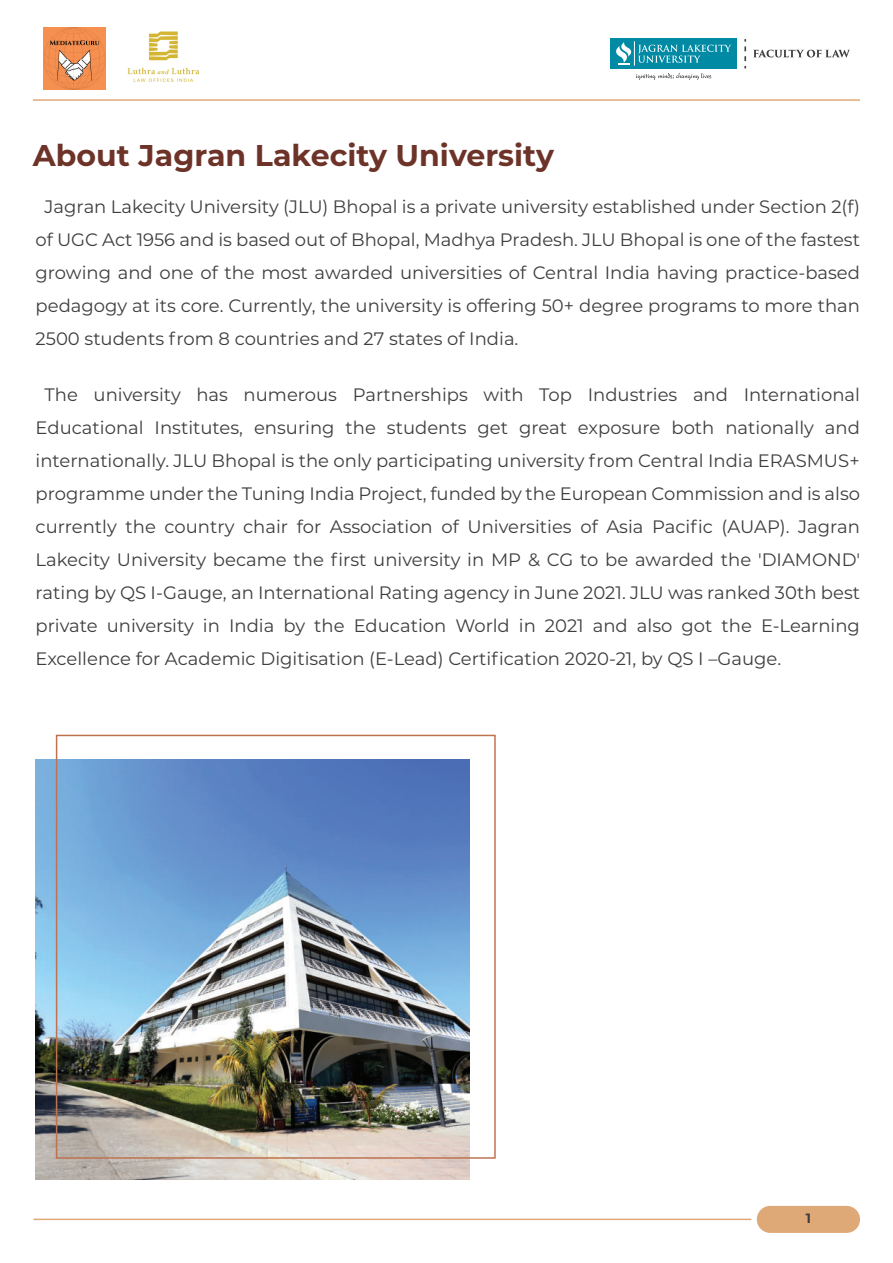
<style>
.page{position:relative;width:893px;height:1263px;background:#fff}
.page>*{position:absolute;margin:0;border:0;box-sizing:border-box;transform-origin:0 0}
.t1{font:700 30px "Montserrat";color:#6d3328}
.t2{font:18px/33px "Montserrat";color:#3e3e3f;text-align:justify}
.t3{font:700 13.5px "Montserrat";color:#3e3e3f}
</style>
<div class="page">
<svg style="left:636px;top:73px;width:75px;height:7px"></svg>
<div style="left:611px;top:39px;width:126px;height:30px;background:#008aa4"></div>
<svg style="left:616px;top:41px;width:115px;height:25px"></svg>
<svg style="left:754px;top:50px;width:96px;height:7px"></svg>
<svg style="left:744px;top:39px;width:2px;height:29px"></svg>
<div style="left:757px;top:1206px;width:103px;height:27px;background:#dfa877;border-radius:14px"></div>
<hr style="left:33px;top:1218px;width:718px;height:2px;background:#dfa877">
<hr style="left:33px;top:99px;width:827px;height:2px;background:#dfa877">
<img style="left:36px;top:760px;width:434px;height:419px">
<div style="left:56px;top:735px;width:440px;height:424px;border:2px solid #be7250"></div>
<img style="left:44px;top:28px;width:61px;height:61px">
<img style="left:127px;top:31px;width:73px;height:51px">
<h1 class="t1" style="left:33px;top:134px;width:522px">About Jagran Lakecity University</h1>
<p class="t2" style="left:36px;top:190px;width:826px;text-indent:9px">Jagran Lakecity University (JLU) Bhopal is a private university established under Section 2(f) of UGC Act 1956 and is based out of Bhopal, Madhya Pradesh. JLU Bhopal is one of the fastest growing and one of the most awarded universities of Central India having practice-based pedagogy at its core. Currently, the university is offering 50+ degree programs to more than 2500 students from 8 countries and 27 states of India.</p>
<p class="t2" style="left:36px;top:377px;width:826px;text-indent:9px">The university has numerous Partnerships with Top Industries and International Educational Institutes, ensuring the students get great exposure both nationally and internationally. JLU Bhopal is the only participating university from Central India ERASMUS+ programme under the Tuning India Project, funded by the European Commission and is also currently the country chair for Association of Universities of Asia Pacific (AUAP). Jagran Lakecity University became the first university in MP &amp; CG to be awarded the 'DIAMOND' rating by QS I-Gauge, an International Rating agency in June 2021. JLU was ranked 30th best private university in India by the Education World in 2021 and also got the E-Learning Excellence for Academic Digitisation (E-Lead) Certification 2020-21, by QS I –Gauge.</p>
<p class="t3" style="left:806px;top:1209px;width:7px">1</p>
</div>
